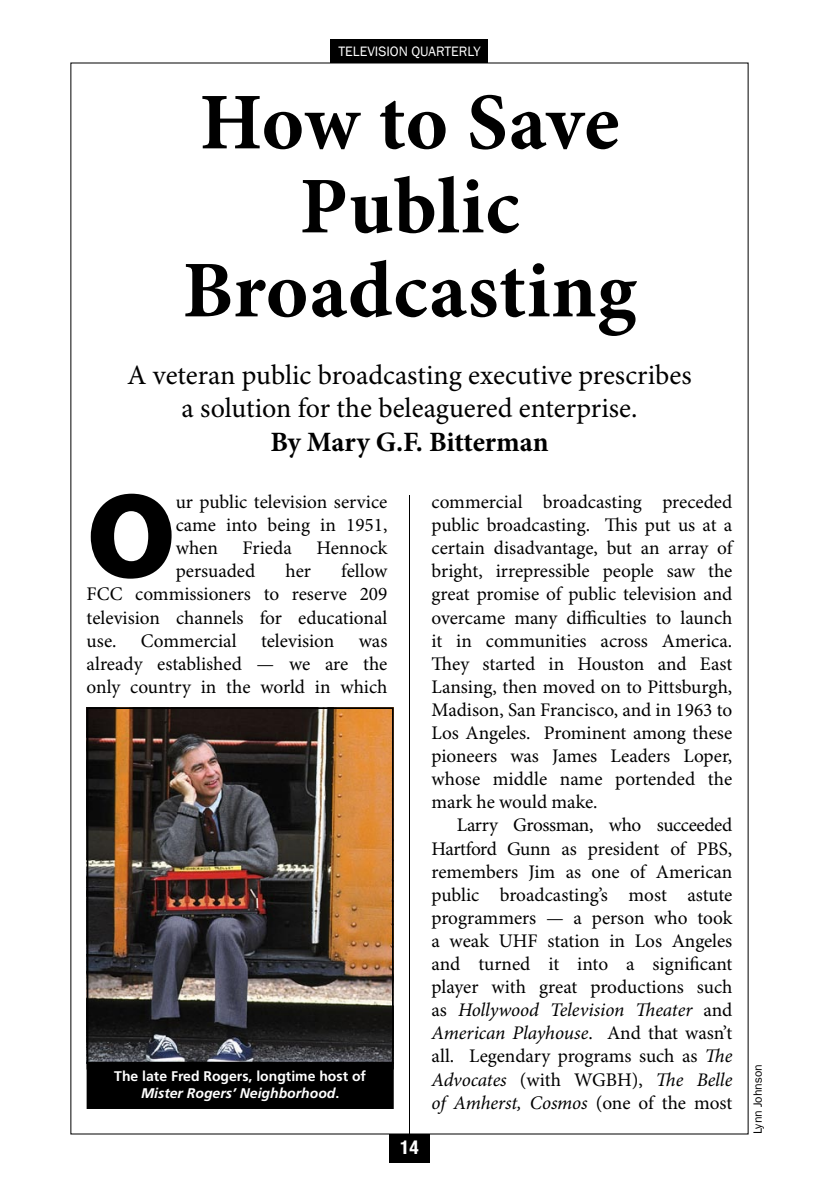
<style>
.page{position:relative;width:819px;height:1197px;background:#fff}
.page>*{position:absolute;margin:0;border:0;box-sizing:border-box;transform-origin:0 0}
.dropcap_4{font:900 122.15px "Myriad Pro";color:#000}
.t1{font:700 80.5px/84px "Minion Pro";letter-spacing:.005em;color:#000;text-align:center}
.t2{font:28px "Minion Pro";color:#000}
.t3{font:700 28px "Minion Pro";letter-spacing:-.005em;color:#000}
.dropcap_4-2{font:19.25px/23.1px "Minion Pro";color:#000;text-align:justify}
.body{font:19.25px/23.1px "Minion Pro";color:#000;text-align:justify}
.t4{font:700 condensed 19.25px "Helvetica Neue";color:#fff}
.author{font:700 14px "Frutiger";color:#fff}
.author-2{font:italic 700 14px "Frutiger";color:#fff}
.t5{font:14px "Franklin Gothic";color:#fff}
.body-2{font:12.25px "Franklin Gothic";color:#000}
.s1{font-style:italic}
.s2{font-style:normal}
</style>
<div class="page">
<hr style="left:409px;top:171px;width:1px;height:963px;background:#000">
<div style="left:331px;top:40px;width:157px;height:23px;background:#000"></div>
<div style="left:389px;top:1134px;width:41px;height:28px;background:#000"></div>
<img style="left:90px;top:710px;width:301px;height:352px">
<div style="left:87px;top:707px;width:307px;height:363px;border:2px solid #000"></div>
<div style="left:87px;top:1062px;width:307px;height:47px;background:#000"></div>
<p class="t5" style="left:338px;top:42px;width:144px">TELEVISION QUARTERLY</p>
<p class="t1" style="left:200px;top:84px;width:421px">How to Save</p>
<p class="t1" style="left:183px;top:168px;width:455px">Public<br>Broadcasting</p>
<p class="t2" style="left:127px;top:358px;width:566px">A veteran public broadcasting executive prescribes</p>
<p class="t2" style="left:182px;top:391px;width:457px">a solution for the beleaguered enterprise.</p>
<p class="t3" style="left:270px;top:425px;width:280px">By Mary G.F. Bitterman</p>
<p class="dropcap_4" style="left:87px;top:467px;width:91px">O</p>
<p class="dropcap_4-2" style="left:176px;top:491px;width:213px">ur public television service came into being in 1951, when</p>
<p class="dropcap_4-2" style="left:432px;top:491px;width:302px">commercial broadcasting preceded public broadcasting. This put us at a certain disadvantage, but an array of bright, irrepressible people saw the great promise of public television and overcame many difficulties to launch it in communities across America.<br>They started in Houston and East Lansing, then moved on to Pittsburgh, Madison, San Francisco, and in 1963 to Los Angeles. Prominent among these pioneers was James Leaders Loper, whose middle name portended the mark he would make.</p>
<p class="body" style="left:432px;top:815px;width:302px;text-indent:25px">Larry Grossman, who succeeded Hartford Gunn as president of PBS, remembers Jim as one of American public broadcasting’s most astute programmers — a person who took a weak UHF station in Los Angeles and turned it into a significant player with great productions such as <span class="s1">Hollywood Television Theater</span> and <span class="s1">American Playhouse</span>. And that wasn’t all. Legendary programs such as <span class="s1">The Advocates</span> (with WGBH), <span class="s1">The Belle of Amherst, Cosmos</span> (one of the most</p>
<p class="dropcap_4-2" style="left:243px;top:537px;width:51px">Frieda</p>
<p class="dropcap_4-2" style="left:317px;top:537px;width:72px">Hennock</p>
<p class="dropcap_4-2" style="left:176px;top:560px;width:81px">persuaded</p>
<p class="dropcap_4-2" style="left:286px;top:560px;width:27px">her</p>
<p class="dropcap_4-2" style="left:87px;top:560px;width:302px;text-indent:255px">fellow FCC commissioners to reserve 209 television channels for educational use.</p>
<p class="dropcap_4-2" style="left:141px;top:630px;width:97px">Commercial</p>
<p class="dropcap_4-2" style="left:261px;top:630px;width:75px">television</p>
<p class="dropcap_4-2" style="left:87px;top:630px;width:302px;text-indent:272px">was already established — we are the only country in the world in which</p>
<p class="author" style="left:114px;top:1068px;width:253px">The late Fred Rogers, longtime host of</p>
<p class="author-2" style="left:141px;top:1085px;width:200px">Mister Rogers’ Neighborhood<span class="s2">.</span></p>
<p class="t4" style="left:400px;top:1136px;width:20px">14</p>
<p class="body-2" style="left:750px;top:1134px;width:71px;rotate:-90deg">Lynn Johnson</p>
</div>
